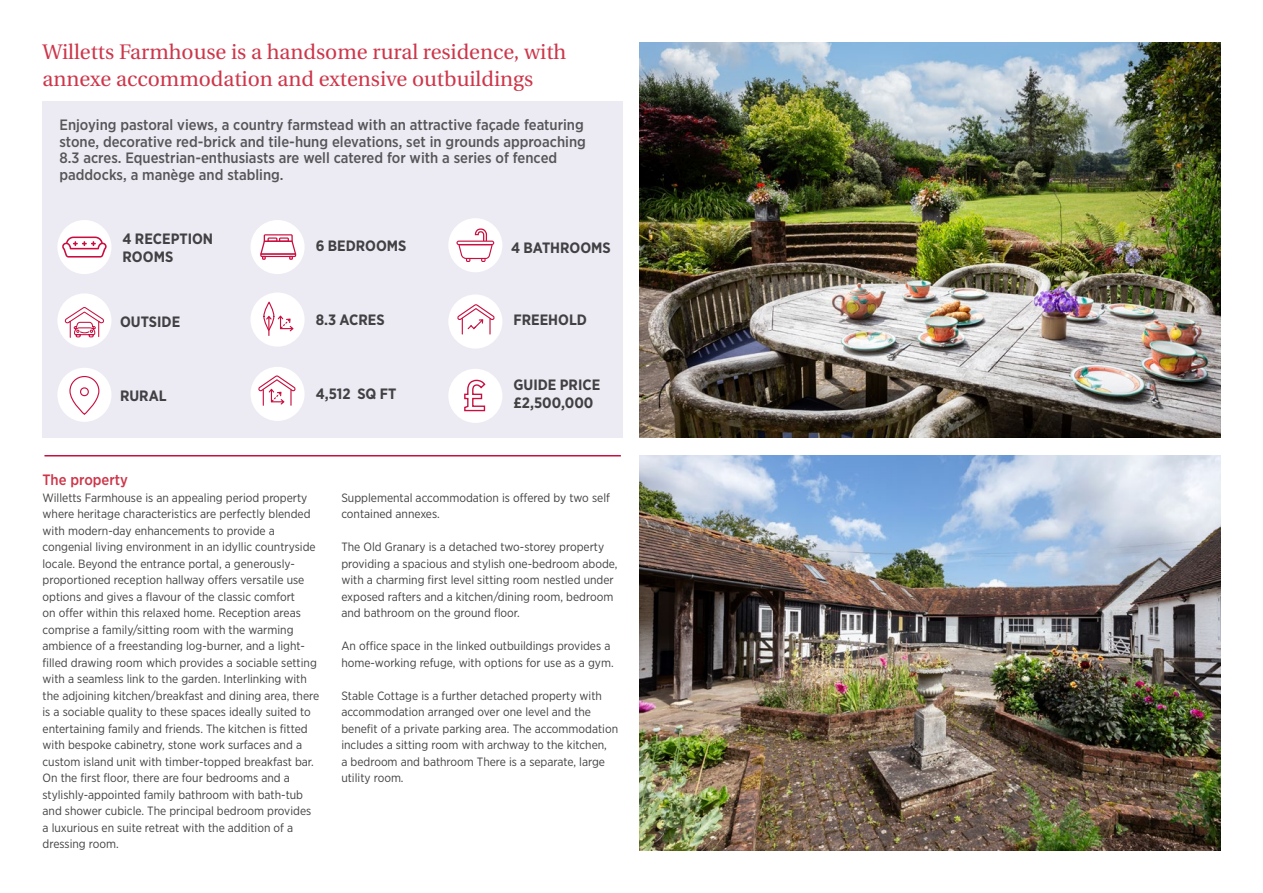
<style>
.page{position:relative;width:1263px;height:893px;background:#fff}
.page>*{position:absolute;margin:0;border:0;box-sizing:border-box;transform-origin:0 0}
.t1{font:21px/27px "Utopia";color:#cd364a}
.t2{font:500 15px/16.5px "Gotham Narrow";color:#565659}
.t3{font:700 15px/18px "Gotham Narrow";color:#414042}
.t4{font:500 15px "Gotham Narrow";color:#cd364a}
.t5{font:12px/16.5px "Gotham Narrow";color:#414042}
</style>
<div class="page">
<div style="left:43px;top:101px;width:580px;height:337px;background:#ecebf3"></div>
<img style="left:640px;top:43px;width:580px;height:395px">
<img style="left:640px;top:455px;width:580px;height:395px">
<hr style="left:44px;top:455px;width:577px;height:1px;background:#c80f3f">
<div style="left:57px;top:293px;width:54px;height:54px;background:#fff;border-radius:50%"></div>
<svg style="left:64px;top:307px;width:40px;height:31px"></svg>
<div style="left:57px;top:368px;width:54px;height:54px;background:#fff;border-radius:50%"></div>
<svg style="left:80px;top:387px;width:9px;height:9px"></svg>
<div style="left:69px;top:376px;width:30px;height:39px;border:1px solid #c80f3f;border-radius:14px"></div>
<div style="left:448px;top:218px;width:54px;height:54px;background:#fff;border-radius:50%"></div>
<svg style="left:456px;top:228px;width:38px;height:34px"></svg>
<div style="left:448px;top:294px;width:54px;height:55px;background:#fff;border-radius:50%"></div>
<svg style="left:457px;top:304px;width:38px;height:31px"></svg>
<div style="left:448px;top:369px;width:54px;height:54px;background:#fff;border-radius:50%"></div>
<svg style="left:464px;top:379px;width:22px;height:33px"></svg>
<div style="left:250px;top:292px;width:55px;height:55px;background:#fff;border-radius:50%"></div>
<svg style="left:278px;top:316px;width:15px;height:15px"></svg>
<div style="left:263px;top:302px;width:11px;height:29px;border:1px solid #c80f3f;border-radius:50%"></div>
<svg style="left:266px;top:316px;width:6px;height:20px"></svg>
<div style="left:250px;top:367px;width:55px;height:54px;background:#fff;border-radius:50%"></div>
<svg style="left:258px;top:375px;width:38px;height:31px"></svg>
<div style="left:250px;top:220px;width:55px;height:54px;background:#fff;border-radius:50%"></div>
<svg style="left:260px;top:234px;width:36px;height:26px"></svg>
<div style="left:57px;top:220px;width:54px;height:54px;background:#fff;border-radius:50%"></div>
<svg style="left:62px;top:237px;width:45px;height:21px"></svg>
<h1 class="t1" style="left:43px;top:39px;width:525px">Willetts Farmhouse is a handsome rural residence, with annexe accommodation and extensive outbuildings</h1>
<p class="t2" style="left:59px;top:117px;width:528px">Enjoying pastoral views, a country farmstead with an attractive façade featuring stone, decorative red-brick and tile-hung elevations, set in grounds approaching 8.3 acres. Equestrian-enthusiasts are well catered for with a series of fenced paddocks, a manège and stabling.</p>
<p class="t3" style="left:123px;top:230px;width:92px">4 RECEPTION<br>ROOMS</p>
<p class="t3" style="left:511px;top:239px;width:101px">4 BATHROOMS</p>
<p class="t3" style="left:316px;top:237px;width:92px">6 BEDROOMS</p>
<p class="t3" style="left:120px;top:312px;width:62px">OUTSIDE</p>
<p class="t3" style="left:120px;top:387px;width:48px">RURAL</p>
<p class="t3" style="left:316px;top:310px;width:70px">8.3 ACRES</p>
<p class="t3" style="left:316px;top:385px;width:82px">4,512 SQ FT</p>
<p class="t3" style="left:513px;top:310px;width:75px">FREEHOLD</p>
<p class="t3" style="left:513px;top:376px;width:88px">GUIDE PRICE £2,500,000</p>
<p class="t4" style="left:43px;top:470px;width:87px">The property</p>
<p class="t5" style="left:43px;top:489px;width:278px">Willetts Farmhouse is an appealing period property where heritage characteristics are perfectly blended with modern-day enhancements to provide a congenial living environment in an idyllic countryside locale. Beyond the entrance portal, a generously&shy;proportioned reception hallway offers versatile use options and gives a flavour of the classic comfort<br>on offer within this relaxed home. Reception areas comprise a family/sitting room with the warming ambience of a freestanding log-burner, and a light&shy;filled drawing room which provides a sociable setting with a seamless link to the garden. Interlinking with the adjoining kitchen/breakfast and dining area, there is a sociable quality to these spaces ideally suited to entertaining family and friends. The kitchen is fitted with bespoke cabinetry, stone work surfaces and a custom island unit with timber-topped breakfast bar.<br>On the first floor, there are four bedrooms and a stylishly-appointed family bathroom with bath-tub and shower cubicle. The principal bedroom provides a luxurious en suite retreat with the addition of a dressing room.</p>
<p class="t5" style="left:341px;top:489px;width:270px">Supplemental accommodation is offered by two self contained annexes.</p>
<p class="t5" style="left:341px;top:538px;width:278px">The Old Granary is a detached two-storey property providing a spacious and stylish one-bedroom abode, with a charming first level sitting room nestled under exposed rafters and a kitchen/dining room, bedroom and bathroom on the ground floor.</p>
<p class="t5" style="left:341px;top:637px;width:274px">An office space in the linked outbuildings provides a home-working refuge, with options for use as a gym.</p>
<p class="t5" style="left:341px;top:687px;width:278px">Stable Cottage is a further detached property with accommodation arranged over one level and the benefit of a private parking area. The accommodation includes a sitting room with archway to the kitchen,<br>a bedroom and bathroom There is a separate, large utility room.</p>
</div>
